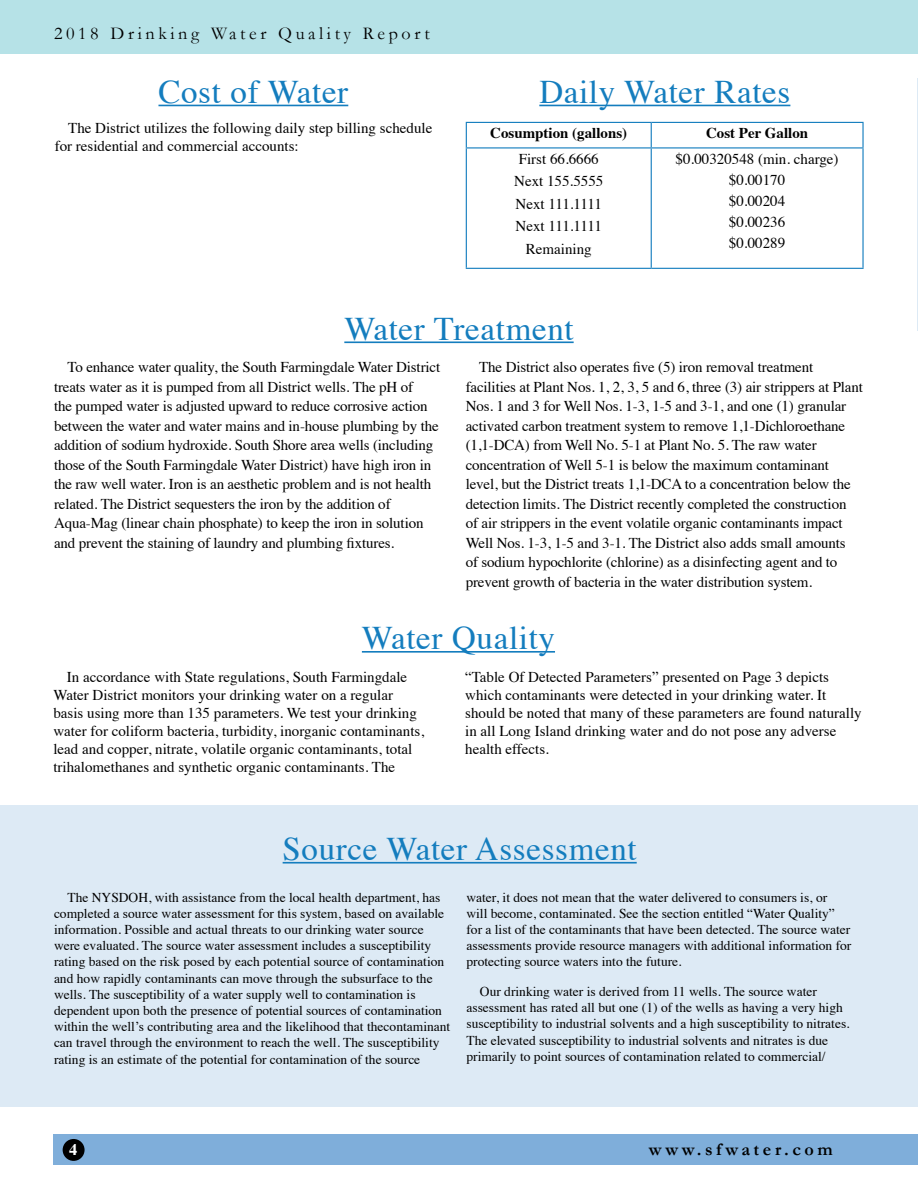
<style>
.page{position:relative;width:918px;height:1188px;background:#fff}
.page>*{position:absolute;margin:0;border:0;box-sizing:border-box;transform-origin:0 0}
.t1{font:33px "Times";letter-spacing:.02em;color:#147dbe}
.t2{font:18.15px "Garamond";letter-spacing:.2em;color:#000}
.t3{font:700 18.15px "Garamond";letter-spacing:.2em;color:#000}
.t4{font:700 16.35px "Times";color:#fff}
.t5{font:15px/19.5px "Times";letter-spacing:-.01em;color:#000}
.t6{font:700 15px "Times";color:#000}
.t7{font:13.5px/16.2px "Times";color:#000}
</style>
<div class="page">
<hr style="left:917px;top:78px;width:1px;height:252px;background:#7faeda">
<div style="left:0;top:806px;width:918px;height:301px;background:#ddeaf5"></div>
<div style="left:0;top:0;width:918px;height:53px;background:#b6e2e7"></div>
<hr style="left:466px;top:148px;width:1px;height:120px;background:#147dbe">
<hr style="left:862px;top:148px;width:2px;height:120px;background:#147dbe">
<hr style="left:651px;top:148px;width:1px;height:120px;background:#147dbe">
<hr style="left:466px;top:268px;width:185px;height:1px;background:#147dbe">
<hr style="left:651px;top:268px;width:213px;height:1px;background:#147dbe">
<hr style="left:466px;top:122px;width:185px;height:1px;background:#147dbe">
<svg style="left:466px;top:123px;width:1px;height:24px"></svg>
<hr style="left:651px;top:122px;width:213px;height:1px;background:#147dbe">
<svg style="left:651px;top:123px;width:1px;height:24px"></svg>
<hr style="left:862px;top:123px;width:2px;height:24px;background:#147dbe">
<hr style="left:466px;top:147px;width:185px;height:1px;background:#147dbe">
<hr style="left:651px;top:147px;width:213px;height:1px;background:#147dbe">
<hr style="left:344px;top:341px;width:230px;height:2px;background:#147dbe">
<hr style="left:158px;top:105px;width:190px;height:1px;background:#147dbe">
<hr style="left:539px;top:105px;width:251px;height:1px;background:#147dbe">
<hr style="left:362px;top:651px;width:193px;height:2px;background:#147dbe">
<hr style="left:283px;top:862px;width:354px;height:2px;background:#147dbe">
<div style="left:53px;top:1135px;width:865px;height:30px;background:#7faeda"></div>
<div style="left:63px;top:1139px;width:22px;height:22px;background:#000;border-radius:50%"></div>
<p class="t2" style="left:54px;top:22px;width:377px">2018 Drinking Water Quality Report</p>
<h1 class="t1" style="left:158px;top:61px;width:191px">Cost of Water</h1>
<h1 class="t1" style="left:539px;top:61px;width:253px">Daily Water Rates</h1>
<p class="t5" style="left:55px;top:117px;width:379px;line-height:18px;text-indent:14px">The District utilizes the following daily step billing schedule for residential and commercial accounts:</p>
<p class="t6" style="left:490px;top:119px;width:139px">Cosumption (gallons)</p>
<p class="t6" style="left:706px;top:119px;width:104px">Cost Per Gallon</p>
<p class="t5" style="left:514px;top:146px;width:91px;line-height:22.5px;text-align:center">First 66.6666<br>Next 155.5555<br>Next 111.1111<br>Next 111.1111<br>Remaining</p>
<p class="t5" style="left:676px;top:147px;width:165px;line-height:21px;text-align:center">$0.00320548 (min. charge) $0.00170<br>$0.00204<br>$0.00236<br>$0.00289</p>
<h1 class="t1" style="left:344px;top:298px;width:231px">Water Treatment</h1>
<p class="t5" style="left:54px;top:356px;width:388px;text-indent:14px">To enhance water quality, the South Farmingdale Water District treats water as it is pumped from all District wells. The pH of<br>the pumped water is adjusted upward to reduce corrosive action between the water and water mains and in-house plumbing by the addition of sodium hydroxide. South Shore area wells (including those of the South Farmingdale Water District) have high iron in the raw well water. Iron is an aesthetic problem and is not health related. The District sequesters the iron by the addition of Aqua-Mag (linear chain phosphate) to keep the iron in solution and prevent the staining of laundry and plumbing fixtures.</p>
<p class="t5" style="left:466px;top:356px;width:399px;text-indent:14px">The District also operates five (5) iron removal treatment facilities at Plant Nos. 1, 2, 3, 5 and 6, three (3) air strippers at Plant Nos. 1 and 3 for Well Nos. 1-3, 1-5 and 3-1, and one (1) granular activated carbon treatment system to remove 1,1-Dichloroethane (1,1-DCA) from Well No. 5-1 at Plant No. 5. The raw water concentration of Well 5-1 is below the maximum contaminant level, but the District treats 1,1-DCA to a concentration below the detection limits. The District recently completed the construction<br>of air strippers in the event volatile organic contaminants impact Well Nos. 1-3, 1-5 and 3-1. The District also adds small amounts<br>of sodium hypochlorite (chlorine) as a disinfecting agent and to prevent growth of bacteria in the water distribution system.</p>
<h1 class="t1" style="left:362px;top:607px;width:195px">Water Quality</h1>
<p class="t5" style="left:53px;top:667px;width:372px;line-height:18px;text-indent:14px">In accordance with State regulations, South Farmingdale Water District monitors your drinking water on a regular basis using more than 135 parameters. We test your drinking water for coliform bacteria, turbidity, inorganic contaminants, lead and copper, nitrate, volatile organic contaminants, total trihalomethanes and synthetic organic contaminants. The</p>
<p class="t5" style="left:465px;top:667px;width:398px;line-height:18px">“Table Of Detected Parameters” presented on Page 3 depicts which contaminants were detected in your drinking water. It should be noted that many of these parameters are found naturally in all Long Island drinking water and do not pose any adverse health effects.</p>
<h1 class="t1" style="left:283px;top:818px;width:356px">Source Water Assessment</h1>
<p class="t7" style="left:54px;top:888px;width:398px;text-indent:14px">The NYSDOH, with assistance from the local health department, has completed a source water assessment for this system, based on available information. Possible and actual threats to our drinking water source were evaluated. The source water assessment includes a susceptibility rating based on the risk posed by each potential source of contamination and how rapidly contaminants can move through the subsurface to the wells. The susceptibility of a water supply well to contamination is dependent upon both the presence of potential sources of contamination within the well’s contributing area and the likelihood that thecontaminant can travel through the environment to reach the well. The susceptibility rating is an estimate of the potential for contamination of the source</p>
<p class="t7" style="left:466px;top:888px;width:387px">water, it does not mean that the water delivered to consumers is, or will become, contaminated. See the section entitled “Water Quality” for a list of the contaminants that have been detected. The source water assessments provide resource managers with additional information for protecting source waters into the future.</p>
<p class="t7" style="left:466px;top:982px;width:385px;text-indent:14px">Our drinking water is derived from 11 wells. The source water assessment has rated all but one (1) of the wells as having a very high susceptibility to industrial solvents and a high susceptibility to nitrates.<br>The elevated susceptibility to industrial solvents and nitrates is due primarily to point sources of contamination related to commercial/</p>
<p class="t4" style="left:69px;top:1134px;width:10px">4</p>
<p class="t3" style="left:649px;top:1138px;width:185px">www.sfwater.com</p>
</div>
